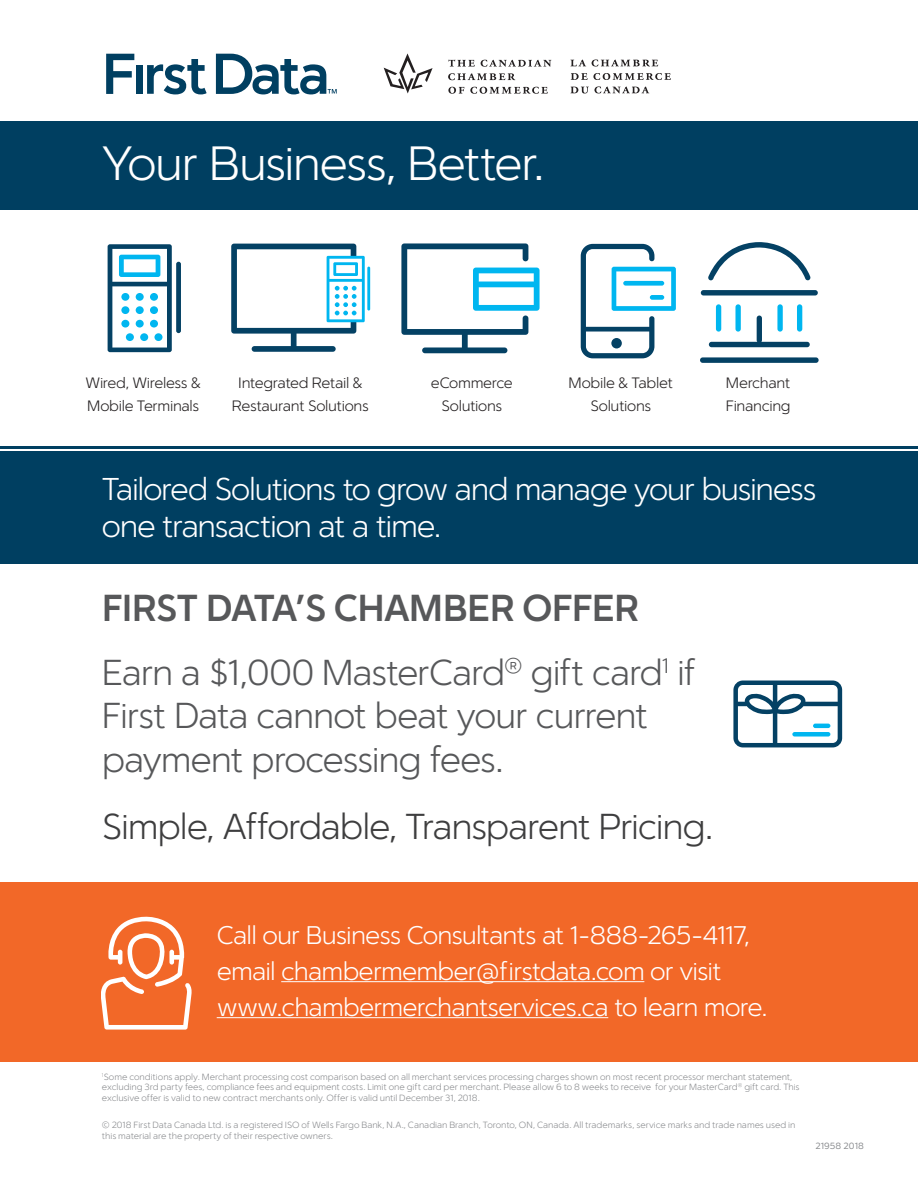
<style>
.page{position:relative;width:918px;height:1188px;background:#fff}
.page>*{position:absolute;margin:0;border:0;box-sizing:border-box;transform-origin:0 0}
.t1{font:300 48px "Simple Sans";letter-spacing:-.04em;color:#fff}
.t2{font:700 37.5px "Simple Sans";letter-spacing:-.035em;color:#57585a}
.t3{font:300 36px/43.2px "Simple Sans";letter-spacing:-.04em;color:#57585a}
.t4{font:300 36px "Simple Sans";letter-spacing:-.035em;color:#3e3e3f}
.t5{font:300 31.5px/37.8px "Simple Sans";letter-spacing:-.045em;color:#fff}
.t6{font:300 25.5px/36px "Simple Sans";letter-spacing:-.035em;color:#fff}
.t7{font:300 15px/22.5px "Simple Sans";letter-spacing:-.025em;color:#231f20;text-align:center}
.t8{font:300 9px/10.5px "Simple Sans";letter-spacing:-.005em;color:#8a8c8f}
.t9{font:9px "Simple Sans";color:#8a8c8f}
</style>
<div class="page">
<svg style="left:384px;top:53px;width:49px;height:41px"></svg>
<svg style="left:570px;top:60px;width:16px;height:6px"></svg>
<svg style="left:592px;top:60px;width:66px;height:7px"></svg>
<svg style="left:571px;top:73px;width:100px;height:7px"></svg>
<svg style="left:570px;top:86px;width:79px;height:7px"></svg>
<svg style="left:448px;top:60px;width:27px;height:7px"></svg>
<svg style="left:481px;top:60px;width:70px;height:7px"></svg>
<svg style="left:448px;top:73px;width:67px;height:7px"></svg>
<svg style="left:448px;top:87px;width:16px;height:7px"></svg>
<svg style="left:470px;top:87px;width:78px;height:7px"></svg>
<div style="left:137px;top:65px;width:6px;height:29px;background:#003f61"></div>
<svg style="left:147px;top:59px;width:60px;height:35px"></svg>
<svg style="left:106px;top:54px;width:28px;height:40px"></svg>
<svg style="left:216px;top:54px;width:121px;height:40px"></svg>
<div style="left:0;top:121px;width:918px;height:89px;background:#003f61"></div>
<hr style="left:0;top:446px;width:918px;height:3px;background:#003f61">
<div style="left:0;top:451px;width:918px;height:112px;background:#003f61"></div>
<div style="left:0;top:882px;width:918px;height:180px;background:#f26828"></div>
<svg style="left:108px;top:244px;width:64px;height:108px"></svg>
<div style="left:121px;top:293px;width:8px;height:8px;background:#00b6f0;border-radius:50%"></div>
<div style="left:121px;top:306px;width:8px;height:8px;background:#00b6f0;border-radius:50%"></div>
<div style="left:136px;top:306px;width:8px;height:8px;background:#00b6f0;border-radius:50%"></div>
<div style="left:121px;top:320px;width:8px;height:8px;background:#00b6f0;border-radius:50%"></div>
<div style="left:136px;top:320px;width:8px;height:8px;background:#00b6f0;border-radius:50%"></div>
<div style="left:136px;top:293px;width:8px;height:8px;background:#00b6f0;border-radius:50%"></div>
<div style="left:150px;top:293px;width:8px;height:8px;background:#00b6f0;border-radius:50%"></div>
<div style="left:150px;top:306px;width:8px;height:8px;background:#00b6f0;border-radius:50%"></div>
<div style="left:150px;top:320px;width:8px;height:8px;background:#00b6f0;border-radius:50%"></div>
<div style="left:176px;top:262px;width:5px;height:71px;background:#044164;border-radius:2px"></div>
<svg style="left:231px;top:244px;width:134px;height:108px"></svg>
<hr style="left:367px;top:267px;width:3px;height:44px;background:#00b6f0">
<svg style="left:401px;top:243px;width:139px;height:110px"></svg>
<svg style="left:581px;top:244px;width:95px;height:114px"></svg>
<div style="left:701px;top:290px;width:117px;height:6px;background:#044164;border-radius:3px"></div>
<div style="left:716px;top:304px;width:5px;height:28px;background:#00b6f0;border-radius:3px"></div>
<div style="left:735px;top:304px;width:6px;height:28px;background:#00b6f0;border-radius:3px"></div>
<div style="left:777px;top:304px;width:6px;height:28px;background:#00b6f0;border-radius:3px"></div>
<div style="left:797px;top:304px;width:5px;height:28px;background:#00b6f0;border-radius:3px"></div>
<svg style="left:709px;top:316px;width:101px;height:31px"></svg>
<div style="left:700px;top:357px;width:119px;height:6px;background:#044164;border-radius:3px"></div>
<svg style="left:708px;top:242px;width:103px;height:39px"></svg>
<svg style="left:733px;top:681px;width:109px;height:66px"></svg>
<hr style="left:813px;top:724px;width:17px;height:4px;background:#00b6f0;border-radius:2px">
<div style="left:792px;top:732px;width:38px;height:5px;background:#00b6f0;border-radius:2px"></div>
<hr style="left:281px;top:981px;width:363px;height:1px;background:#fff">
<hr style="left:217px;top:1017px;width:391px;height:1px;background:#fff">
<svg style="left:102px;top:917px;width:90px;height:113px"></svg>
<h1 class="t1" style="left:102px;top:135px;width:444px">Your Business, Better.</h1>
<h3 class="t7" style="left:86px;top:372px;width:117px;text-align:left">Wired, Wireless &amp;<br>Mobile Terminals</h3>
<h3 class="t7" style="left:232px;top:372px;width:138px">Integrated Retail &amp;<br>Restaurant Solutions</h3>
<h3 class="t7" style="left:431px;top:372px;width:83px">eCommerce<br>Solutions</h3>
<h3 class="t7" style="left:569px;top:372px;width:106px">Mobile &amp; Tablet<br>Solutions</h3>
<h3 class="t7" style="left:726px;top:372px;width:66px;text-align:left">Merchant<br>Financing</h3>
<h3 class="t5" style="left:102px;top:469px;width:716px">Tailored Solutions to grow and manage your business one transaction at a time.</h3>
<h2 class="t2" style="left:102px;top:585px;width:539px">FIRST DATA’S CHAMBER OFFER</h2>
<h3 class="t3" style="left:102px;top:651px;width:596px">Earn a $1,000 MasterCard<sup>®</sup> gift card<sup>1</sup> if<br>First Data cannot beat your current payment processing fees.</h3>
<h3 class="t4" style="left:102px;top:805px;width:613px">Simple, Affordable, Transparent Pricing.</h3>
<h3 class="t6" style="left:217px;top:917px;width:553px">Call our Business Consultants at 1-888-265-4117, email chambermember@firstdata.com or visit www.chambermerchantservices.ca to learn more.</h3>
<p class="t8" style="left:102px;top:1071px;width:699px"><sup>1</sup>Some conditions apply. Merchant processing cost comparison based on all merchant services processing charges shown on most recent processor merchant statement, excluding 3rd party fees, compliance fees and equipment costs. Limit one gift card per merchant. Please allow 6 to 8 weeks to receive for your MasterCard<sup>®</sup> gift card. This exclusive offer is valid to new contract merchants only. Offer is valid until December 31, 2018.</p>
<p class="t8" style="left:102px;top:1120px;width:695px">© 2018 First Data Canada Ltd. is a registered ISO of Wells Fargo Bank, N.A., Canadian Branch, Toronto, ON, Canada. All trademarks, service marks and trade names used in this material are the property of their respective owners.</p>
<p class="t9" style="left:815px;top:1141px;width:50px">21958 2018</p>
</div>
